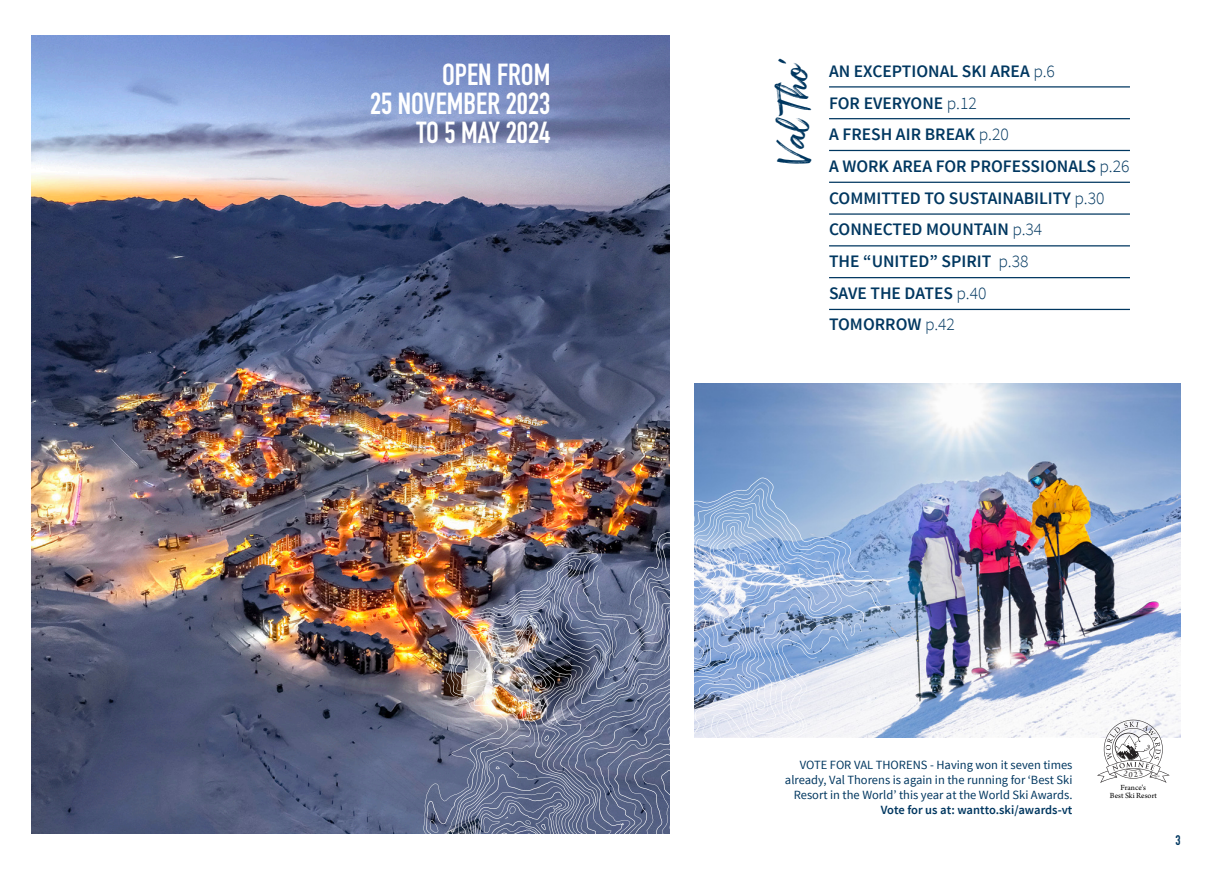
<style>
.page{position:relative;width:1205px;height:869px;background:#fff}
.page>*{position:absolute;margin:0;border:0;box-sizing:border-box;transform-origin:0 0}
.t1{font:42.5px "Amithen";color:#003760}
.t2{font:700 30px "DIN Condensed";color:#fff}
.t3{font:600 17.5px "Source Sans Pro";color:#003760}
.t4{font:700 13.75px "DIN Condensed";color:#003760}
.t5{font:12.5px/15px "Source Sans Pro";color:#003760;text-align:right}
.t6{font:600 12.5px "Source Sans Pro";color:#003760}
.t7{font:8.25px/8.2px "Arno Pro";color:#000;text-align:center}
.s1{font-weight:300}
</style>
<div class="page">
<img style="left:32px;top:35px;width:638px;height:798px">
<hr style="left:829px;top:86px;width:301px;height:1px;background:#003760">
<hr style="left:829px;top:181px;width:301px;height:2px;background:#003760">
<hr style="left:829px;top:277px;width:301px;height:1px;background:#003760">
<hr style="left:829px;top:118px;width:301px;height:1px;background:#003760">
<hr style="left:829px;top:213px;width:301px;height:1px;background:#003760">
<hr style="left:829px;top:309px;width:301px;height:1px;background:#003760">
<hr style="left:829px;top:150px;width:301px;height:1px;background:#003760">
<hr style="left:829px;top:245px;width:301px;height:1px;background:#003760">
<img style="left:694px;top:383px;width:486px;height:354px">
<svg style="left:576px;top:494px;width:305px;height:8px"></svg>
<img style="left:433px;top:502px;width:449px;height:236px">
<img style="left:381px;top:507px;width:460px;height:327px">
<img style="left:388px;top:512px;width:448px;height:322px">
<img style="left:383px;top:516px;width:445px;height:318px">
<svg style="left:474px;top:519px;width:338px;height:315px"></svg>
<img style="left:423px;top:522px;width:351px;height:312px">
<img style="left:426px;top:526px;width:343px;height:308px">
<img style="left:430px;top:539px;width:333px;height:295px">
<img style="left:446px;top:542px;width:310px;height:292px">
<img style="left:455px;top:552px;width:293px;height:282px">
<img style="left:461px;top:617px;width:243px;height:217px">
<svg style="left:465px;top:620px;width:227px;height:214px"></svg>
<img style="left:468px;top:624px;width:106px;height:210px">
<svg style="left:1097px;top:719px;width:72px;height:63px"></svg>
<p class="t2" style="left:442px;top:54px;width:110px">OPEN FROM</p>
<p class="t2" style="left:370px;top:83px;width:182px">25 NOVEMBER 2023</p>
<p class="t2" style="left:416px;top:112px;width:135px">TO 5 MAY 2024</p>
<p class="t1" style="left:768px;top:165px;width:107px;rotate:-90deg">Val Tho’</p>
<p class="t3" style="left:829px;top:60px;width:227px">AN EXCEPTIONAL SKI AREA <span class="s1">p.6</span></p>
<p class="t3" style="left:829px;top:92px;width:149px">FOR EVERYONE <span class="s1">p.12</span></p>
<p class="t3" style="left:829px;top:123px;width:181px">A FRESH AIR BREAK <span class="s1">p.20</span></p>
<p class="t3" style="left:829px;top:155px;width:302px">A WORK AREA FOR PROFESSIONALS <span class="s1">p.26</span></p>
<p class="t3" style="left:829px;top:187px;width:277px">COMMITTED TO SUSTAINABILITY <span class="s1">p.30</span></p>
<p class="t3" style="left:829px;top:218px;width:215px">CONNECTED MOUNTAIN <span class="s1">p.34</span></p>
<p class="t3" style="left:829px;top:250px;width:201px">THE “UNITED” SPIRIT <span class="s1">p.38</span></p>
<p class="t3" style="left:829px;top:281px;width:159px">SAVE THE DATES <span class="s1">p.40</span></p>
<p class="t3" style="left:829px;top:313px;width:127px">TOMORROW <span class="s1">p.42</span></p>
<p class="t5" style="left:785px;top:757px;width:289px">VOTE FOR VAL THORENS - Having won it seven times already, Val Thorens is again in the running for ‘Best Ski<br>Resort in the World’ this year at the World Ski Awards.</p>
<p class="t6" style="left:881px;top:801px;width:193px">Vote for us at: wantto.ski/awards-vt</p>
<p class="t7" style="left:1110px;top:783px;width:48px">France's<br>Best Ski Resort</p>
<p class="t4" style="left:1175px;top:830px;width:7px">3</p>
</div>
